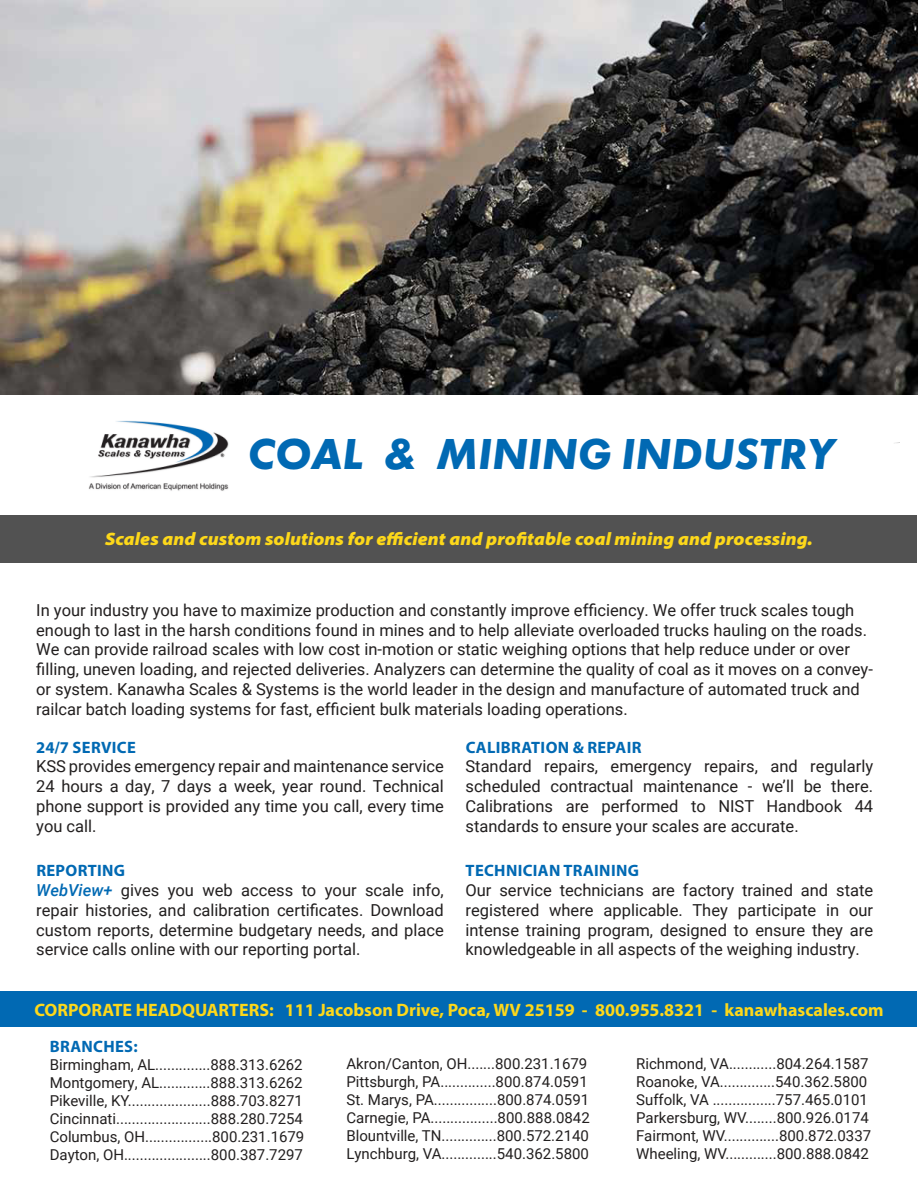
<style>
.page{position:relative;width:918px;height:1188px;background:#fff}
.page>*{position:absolute;margin:0;border:0;box-sizing:border-box;transform-origin:0 0}
.t1{font:italic 700 45px "Futura PT";color:#0169b3}
.t2{font:700 18px "Myriad Pro";color:#fdd81a}
.t3{font:italic 900 semi-expanded 18px "Myriad Pro";color:#fdd81a}
.t4{font:16.5px/19.8px "Roboto";color:#221f1f;text-align:justify}
.t5{font:700 16.5px "Myriad Pro";letter-spacing:.02em;color:#0169b3}
.t6{font:15px/18px "Roboto";color:#221f1f}
.s1{font-weight:500;font-style:italic;color:#0169b3}
</style>
<div class="page">
<div style="left:1px;top:992px;width:916px;height:35px;background:#0169b3"></div>
<div style="left:1px;top:515px;width:916px;height:47px;background:#525252"></div>
<img style="left:88px;top:420px;width:141px;height:71px">
<img style="left:0;top:0;width:918px;height:395px">
<h1 class="t1" style="left:248px;top:428px;width:589px">COAL &amp; MINING INDUSTRY</h1>
<p class="t3" style="left:105px;top:532px;width:709px">Scales and custom solutions for efficient and profitable coal mining and processing.</p>
<p class="t4" style="left:36px;top:599px;width:838px;text-align:left">In your industry you have to maximize production and constantly improve efficiency. We offer truck scales tough enough to last in the harsh conditions found in mines and to help alleviate overloaded trucks hauling on the roads.<br>We can provide railroad scales with low cost in-motion or static weighing options that help reduce under or over filling, uneven loading, and rejected deliveries. Analyzers can determine the quality of coal as it moves on a convey&shy;or system. Kanawha Scales &amp; Systems is the world leader in the design and manufacture of automated truck and railcar batch loading systems for fast, efficient bulk materials loading operations.</p>
<p class="t5" style="left:36px;top:741px;width:101px">24/7 SERVICE</p>
<p class="t4" style="left:36px;top:758px;width:409px">KSS provides emergency repair and maintenance service 24 hours a day, 7 days a week, year round. Technical phone support is provided any time you call, every time you call.</p>
<p class="t5" style="left:36px;top:864px;width:90px">REPORTING</p>
<p class="t4" style="left:36px;top:882px;width:409px"><span class="s1">WebView+</span> gives you web access to your scale info, repair histories, and calibration certificates. Download custom reports, determine budgetary needs, and place service calls online with our reporting portal.</p>
<p class="t5" style="left:466px;top:741px;width:177px">CALIBRATION &amp; REPAIR</p>
<p class="t4" style="left:466px;top:758px;width:409px">Standard repairs, emergency repairs, and regularly scheduled contractual maintenance - we’ll be there.<br>Calibrations are performed to NIST Handbook 44 standards to ensure your scales are accurate.</p>
<p class="t5" style="left:466px;top:864px;width:175px">TECHNICIAN TRAINING</p>
<p class="t4" style="left:465px;top:882px;width:409px">Our service technicians are factory trained and state registered where applicable. They participate in our intense training program, designed to ensure they are knowledgeable in all aspects of the weighing industry.</p>
<p class="t2" style="left:34px;top:1003px;width:851px">CORPORATE HEADQUARTERS: 111 Jacobson Drive, Poca, WV 25159 - 800.955.8321 - kanawhascales.com</p>
<p class="t5" style="left:50px;top:1040px;width:89px">BRANCHES:</p>
<p class="t6" style="left:50px;top:1055px;width:256px;text-align:justify">Birmingham, AL..............888.313.6262<br>Montgomery, AL.............888.313.6262<br>Pikeville, KY.....................888.703.8271<br>Cincinnati........................888.280.7254<br>Columbus, OH.................800.231.1679<br>Dayton, OH......................800.387.7297</p>
<p class="t6" style="left:636px;top:1054px;width:237px">Richmond, VA............804.264.1587<br>Roanoke, VA..............540.362.5800<br>Suffolk, VA ................757.465.0101<br>Parkersburg, WV........800.926.0174<br>Fairmont, WV..............800.872.0337<br>Wheeling, WV.............800.888.0842</p>
<p class="t6" style="left:346px;top:1054px;width:245px">Akron/Canton, OH.......800.231.1679<br>Pittsburgh, PA..............800.874.0591<br>St. Marys, PA................800.874.0591<br>Carnegie, PA.................800.888.0842<br>Blountville, TN..............800.572.2140<br>Lynchburg, VA..............540.362.5800</p>
</div>
